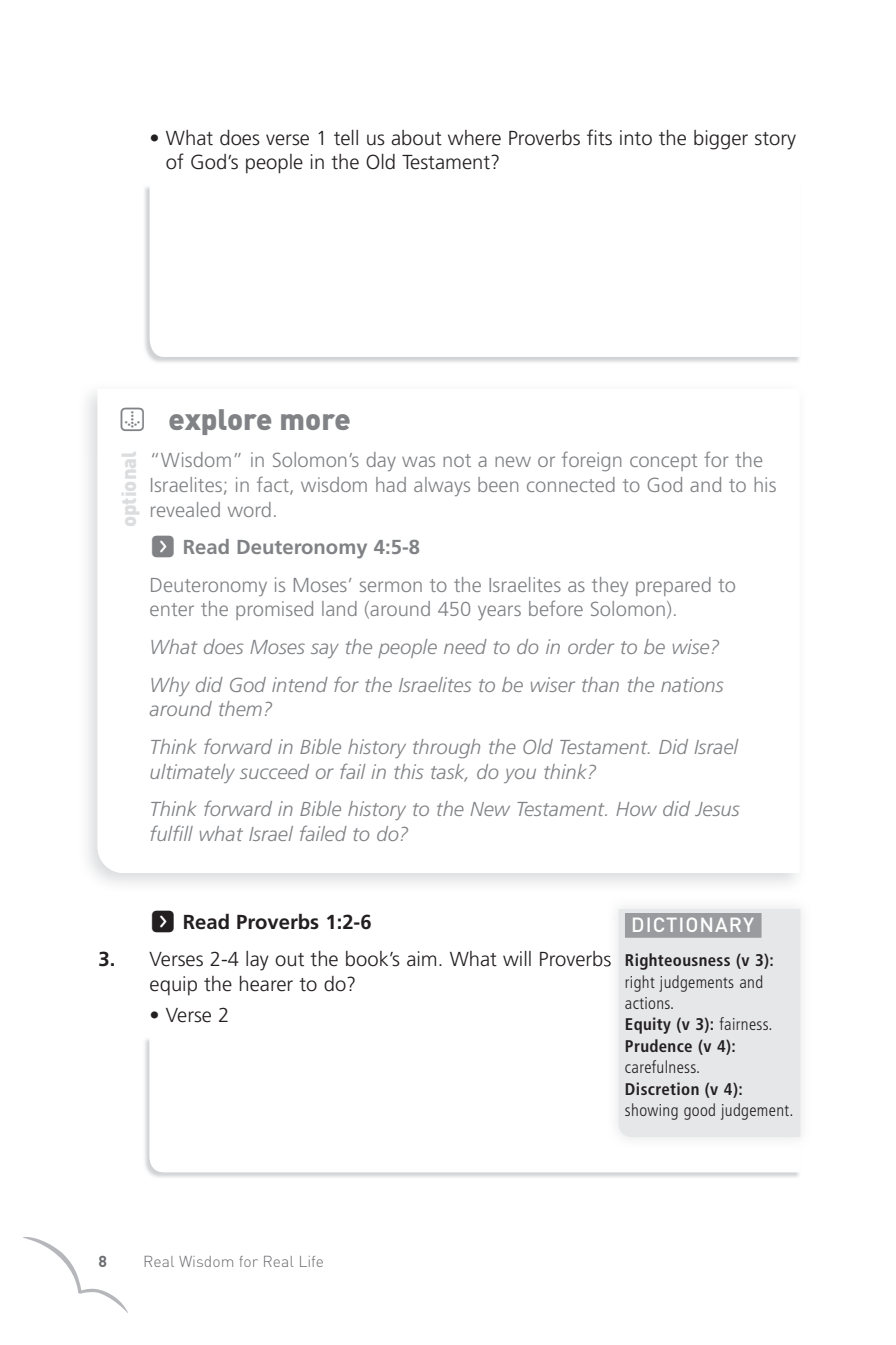
<style>
.page{position:relative;width:896px;height:1345px;background:#fff}
.page>*{position:absolute;margin:0;border:0;box-sizing:border-box;transform-origin:0 0}
.t1{font:900 29.25px "DIN";color:#808285}
.t2{font:italic 300 20.25px/37.6px "Frutiger";color:#808285}
.t3{font:300 20.25px/24.8px "Frutiger";color:#808285}
.t4{font:300 20.25px/24.8px "Frutiger";color:#231f20}
.t5{font:700 20.25px "Frutiger";color:#231f20}
.t6{font:500 20.25px "DIN";letter-spacing:.05em;color:#fff}
.t7{font:900 20.25px "DIN";color:#dcdddf}
.t8{font:300 condensed 16.88px/21.4px "Frutiger";letter-spacing:.02em;color:#231f20}
.t9{font:700 condensed 16.88px "Frutiger";letter-spacing:.02em;color:#231f20}
.t10{font:300 15.75px "DIN";color:#6c6d70}
.t11{font:700 15.75px "DIN";color:#6c6d70}
.s1{font-family:"Button Bonus Rounded Positive";font-weight:400}
.s2{font-family:"Button Bonus Rounded Negative";font-weight:400;font-size:27px}
.s3{font-weight:700}
</style>
<div class="page">
<img style="left:87px;top:392px;width:11px;height:61px">
<img style="left:87px;top:453px;width:62px;height:431px">
<svg style="left:98px;top:453px;width:51px;height:419px"></svg>
<img style="left:144px;top:187px;width:656px;height:176px">
<svg style="left:150px;top:187px;width:650px;height:170px"></svg>
<img style="left:145px;top:1039px;width:654px;height:139px">
<svg style="left:150px;top:1039px;width:649px;height:133px"></svg>
<img style="left:606px;top:955px;width:5px;height:12px">
<img style="left:606px;top:1036px;width:194px;height:113px">
<div style="left:618px;top:908px;width:182px;height:229px;background:#e6e7e9"></div>
<div style="left:625px;top:912px;width:136px;height:25px;background:#999b9e"></div>
<svg style="left:23px;top:1237px;width:105px;height:76px"></svg>
<p class="t4" style="left:166px;top:125px;width:631px;text-indent:-16px">• What does verse 1 tell us about where Proverbs fits into the bigger story of God’s people in the Old Testament?</p>
<h1 class="t1" style="left:118px;top:399px;width:234px"><span class="s1">D</span> explore more</h1>
<p class="t3" style="left:150px;top:448px;width:628px">“Wisdom” in Solomon’s day was not a new or foreign concept for the<br>Israelites; in fact, wisdom had always been connected to God and to his revealed word.</p>
<p class="t3" style="left:150px;top:528px;width:588px;line-height:37.6px"><span class="s2">f</span> <span class="s3">Read Deuteronomy 4:5-8<br></span>Deuteronomy is Moses’ sermon to the Israelites as they prepared to</p>
<p class="t3" style="left:150px;top:597px;width:529px">enter the promised land (around 450 years before Solomon).</p>
<p class="t2" style="left:150px;top:628px;width:575px">What does Moses say the people need to do in order to be wise?<br>Why did God intend for the Israelites to be wiser than the nations</p>
<p class="t2" style="left:150px;top:690px;width:590px">around them?<br>Think forward in Bible history through the Old Testament. Did Israel</p>
<p class="t2" style="left:150px;top:753px;width:591px">ultimately succeed or fail in this task, do you think?<br>Think forward in Bible history to the New Testament. How did Jesus</p>
<p class="t2" style="left:150px;top:815px;width:261px">fulfill what Israel failed to do?</p>
<p class="t7" style="left:115px;top:527px;width:78px;rotate:-90deg">optional</p>
<p class="t5" style="left:150px;top:909px;width:223px"><span class="s2">f</span> Read Proverbs 1:2-6</p>
<p class="t4" style="left:150px;top:947px;width:463px;text-indent:-51px"><span class="s3">3.</span> Verses 2-4 lay out the book’s aim. What will Proverbs equip the hearer to do?</p>
<p class="t4" style="left:150px;top:1002px;width:81px">• Verse 2</p>
<p class="t6" style="left:631px;top:911px;width:124px">DICTIONARY</p>
<p class="t9" style="left:625px;top:950px;width:150px">Righteousness (v 3):</p>
<p class="t8" style="left:625px;top:971px;width:149px">right judgements and actions.<br><span class="s3">Equity (v 3):</span> fairness.<br><span class="s3">Prudence (v 4):</span></p>
<p class="t8" style="left:625px;top:1056px;width:77px">carefulness.</p>
<p class="t9" style="left:625px;top:1078px;width:119px">Discretion (v 4):</p>
<p class="t8" style="left:625px;top:1099px;width:170px">showing good judgement.</p>
<p class="t11" style="left:99px;top:1251px;width:10px">8</p>
<p class="t10" style="left:143px;top:1251px;width:182px">Real Wisdom for Real Life</p>
</div>
